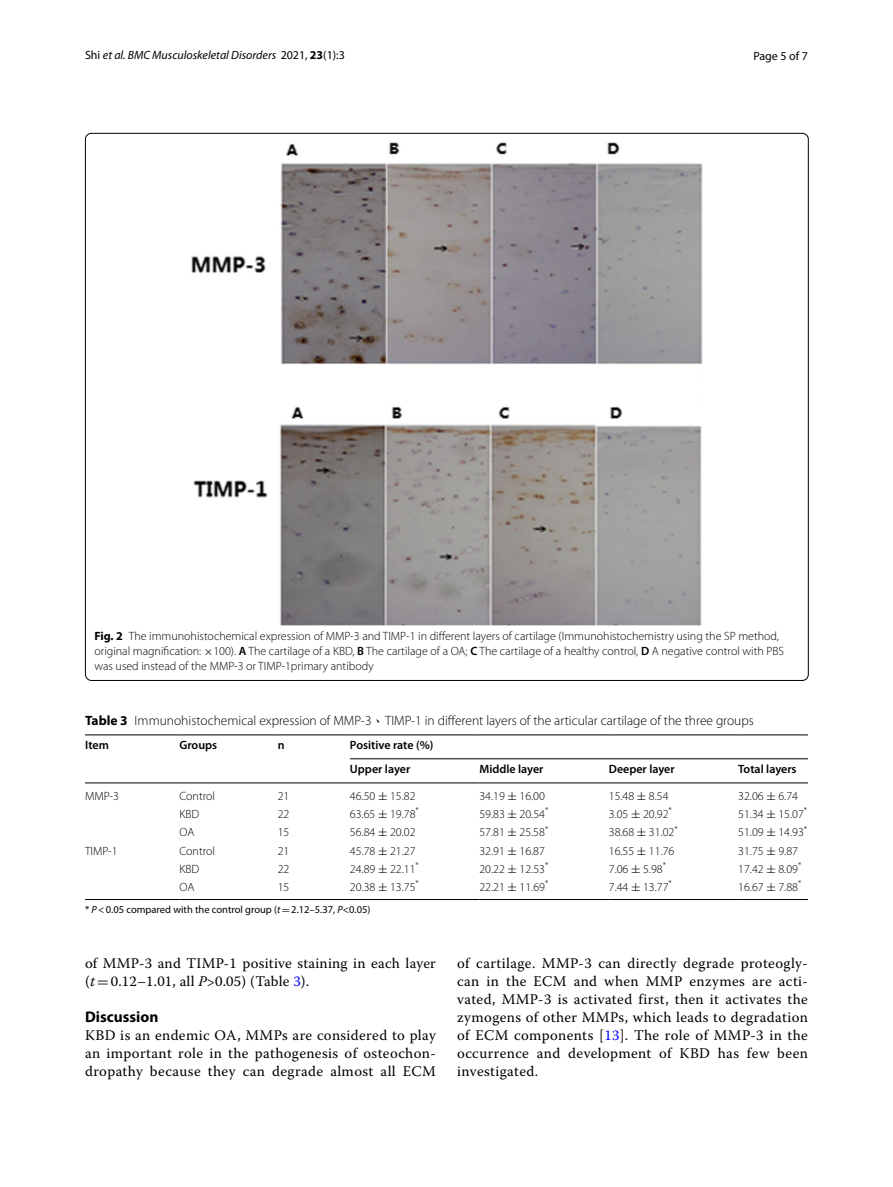
<style>
.page{position:relative;width:893px;height:1187px;background:#fff}
.page>*{position:absolute;margin:0;border:0;box-sizing:border-box;transform-origin:0 0}
.t1{font:700 15.45px "Myriad Pro";color:#000}
.t2{font:14.7px/18px "Warnock Pro";letter-spacing:.025em;color:#000;text-align:justify}
.t3{font:300 13.5px "Myriad Pro";color:#000}
.t4{font:300 12px/15px "Myriad Pro";color:#000}
.t5{font:600 12px/23.9px "Myriad Pro";color:#000}
.t6{font:italic 12px "Myriad Pro";color:#000}
.t7{font:12px "Myriad Pro";color:#000}
.t8{font:10.5px "Myriad Pro";color:#000}
.s1{font-style:normal}
.s2{font-weight:700;font-style:normal}
.s3{font-weight:700}
.s4{font-family:"MTSY";font-weight:400}
.s5{font-weight:600}
.s6{font-family:"Code 2000";font-weight:400}
.s7{font-style:italic}
.s8{font-family:"MTSY"}
.s9{color:#00f}
</style>
<div class="page">
<img style="left:192px;top:142px;width:510px;height:483px">
<hr style="left:85px;top:734px;width:94px;height:1px;background:#000">
<hr style="left:85px;top:782px;width:94px;height:1px;background:#000">
<hr style="left:179px;top:734px;width:99px;height:1px;background:#000">
<hr style="left:179px;top:782px;width:99px;height:1px;background:#000">
<hr style="left:278px;top:734px;width:72px;height:1px;background:#000">
<hr style="left:278px;top:782px;width:72px;height:1px;background:#000">
<hr style="left:350px;top:734px;width:129px;height:1px;background:#000">
<hr style="left:479px;top:734px;width:130px;height:1px;background:#000">
<hr style="left:609px;top:734px;width:129px;height:1px;background:#000">
<hr style="left:738px;top:734px;width:70px;height:1px;background:#000">
<hr style="left:350px;top:782px;width:129px;height:1px;background:#000">
<hr style="left:479px;top:782px;width:130px;height:1px;background:#000">
<hr style="left:609px;top:782px;width:129px;height:1px;background:#000">
<hr style="left:738px;top:782px;width:70px;height:1px;background:#000">
<hr style="left:85px;top:899px;width:94px;height:1px;background:#000">
<hr style="left:179px;top:899px;width:99px;height:1px;background:#000">
<hr style="left:278px;top:899px;width:72px;height:1px;background:#000">
<hr style="left:350px;top:899px;width:129px;height:1px;background:#000">
<hr style="left:479px;top:899px;width:130px;height:1px;background:#000">
<hr style="left:609px;top:899px;width:129px;height:1px;background:#000">
<hr style="left:738px;top:899px;width:70px;height:1px;background:#000">
<hr style="left:350px;top:758px;width:458px;height:1px;background:#000">
<p class="t6" style="left:85px;top:48px;width:261px"><span class="s1">Shi</span> et al. BMC Musculoskeletal Disorders <span class="s1">2021,</span> <span class="s2">23</span><span class="s1">(1):3</span></p>
<p class="t7" style="left:753px;top:48px;width:56px">Page 5 of 7</p>
<p class="t4" style="left:94px;top:629px;width:691px"><span class="s3">Fig. 2</span> The immunohistochemical expression of MMP-3 and TIMP-1 in different layers of cartilage (Immunohistochemistry using the SP method, original magnification: <span class="s4">×</span>100). <span class="s5">A</span> The cartilage of a KBD, <span class="s5">B</span> The cartilage of a OA; <span class="s5">C</span> The cartilage of a healthy control, <span class="s5">D</span> A negative control with PBS was used instead of the MMP-3 or TIMP-1primary antibody</p>
<p class="t3" style="left:85px;top:713px;width:670px"><span class="s3">Table 3</span> Immunohistochemical expression of MMP-3<span class="s6">、</span>TIMP-1 in different layers of the articular cartilage of the three groups</p>
<p class="t5" style="left:85px;top:733px;width:25px">Item</p>
<p class="t5" style="left:179px;top:733px;width:39px">Groups</p>
<p class="t5" style="left:278px;top:733px;width:8px">n</p>
<p class="t5" style="left:350px;top:733px;width:85px">Positive rate (%)<br>Upper layer</p>
<p class="t5" style="left:479px;top:756px;width:66px">Middle layer</p>
<p class="t5" style="left:609px;top:756px;width:67px">Deeper layer</p>
<p class="t5" style="left:738px;top:756px;width:60px">Total layers</p>
<p class="t4" style="left:85px;top:788px;width:35px">MMP-3</p>
<p class="t4" style="left:179px;top:788px;width:37px">Control</p>
<p class="t4" style="left:278px;top:788px;width:13px">21</p>
<p class="t4" style="left:350px;top:788px;width:67px">46.50 <span class="s4">±</span> 15.82</p>
<p class="t4" style="left:479px;top:788px;width:67px">34.19 <span class="s4">±</span> 16.00</p>
<p class="t4" style="left:609px;top:788px;width:61px">15.48 <span class="s4">±</span> 8.54</p>
<p class="t4" style="left:738px;top:788px;width:61px">32.06 <span class="s4">±</span> 6.74</p>
<p class="t4" style="left:179px;top:806px;width:21px">KBD</p>
<p class="t4" style="left:278px;top:806px;width:13px">22</p>
<p class="t4" style="left:350px;top:806px;width:70px">63.65 <span class="s4">±</span> 19.78<sup>*</sup></p>
<p class="t4" style="left:479px;top:806px;width:70px">59.83 <span class="s4">±</span> 20.54<sup>*</sup></p>
<p class="t4" style="left:609px;top:806px;width:65px">3.05 <span class="s4">±</span> 20.92<sup>*</sup></p>
<p class="t4" style="left:738px;top:806px;width:70px">51.34 <span class="s4">±</span> 15.07<sup>*</sup></p>
<p class="t4" style="left:179px;top:825px;width:16px">OA</p>
<p class="t4" style="left:278px;top:825px;width:13px">15</p>
<p class="t4" style="left:350px;top:825px;width:67px">56.84 <span class="s4">±</span> 20.02</p>
<p class="t4" style="left:479px;top:825px;width:70px">57.81 <span class="s4">±</span> 25.58<sup>*</sup></p>
<p class="t4" style="left:609px;top:825px;width:70px">38.68 <span class="s4">±</span> 31.02<sup>*</sup></p>
<p class="t4" style="left:738px;top:825px;width:70px">51.09 <span class="s4">±</span> 14.93<sup>*</sup></p>
<p class="t4" style="left:85px;top:843px;width:34px">TIMP-1</p>
<p class="t4" style="left:179px;top:843px;width:37px">Control</p>
<p class="t4" style="left:278px;top:843px;width:13px">21</p>
<p class="t4" style="left:350px;top:843px;width:67px">45.78 <span class="s4">±</span> 21.27</p>
<p class="t4" style="left:479px;top:843px;width:67px">32.91 <span class="s4">±</span> 16.87</p>
<p class="t4" style="left:609px;top:843px;width:67px">16.55 <span class="s4">±</span> 11.76</p>
<p class="t4" style="left:738px;top:843px;width:61px">31.75 <span class="s4">±</span> 9.87</p>
<p class="t4" style="left:179px;top:861px;width:21px">KBD</p>
<p class="t4" style="left:278px;top:861px;width:13px">22</p>
<p class="t4" style="left:350px;top:861px;width:70px">24.89 <span class="s4">±</span> 22.11<sup>*</sup></p>
<p class="t4" style="left:479px;top:861px;width:70px">20.22 <span class="s4">±</span> 12.53<sup>*</sup></p>
<p class="t4" style="left:609px;top:861px;width:59px">7.06 <span class="s4">±</span> 5.98<sup>*</sup></p>
<p class="t4" style="left:738px;top:861px;width:65px">17.42 <span class="s4">±</span> 8.09<sup>*</sup></p>
<p class="t4" style="left:179px;top:879px;width:16px">OA</p>
<p class="t4" style="left:278px;top:879px;width:13px">15</p>
<p class="t4" style="left:350px;top:879px;width:70px">20.38 <span class="s4">±</span> 13.75<sup>*</sup></p>
<p class="t4" style="left:479px;top:879px;width:70px">22.21 <span class="s4">±</span> 11.69<sup>*</sup></p>
<p class="t4" style="left:609px;top:879px;width:65px">7.44 <span class="s4">±</span> 13.77<sup>*</sup></p>
<p class="t4" style="left:738px;top:879px;width:65px">16.67 <span class="s4">±</span> 7.88<sup>*</sup></p>
<p class="t8" style="left:85px;top:903px;width:287px">* <span class="s7">P</span>&lt;0.05 compared with the control group (<span class="s7">t</span><span class="s8">=</span>2.12–5.37, <span class="s7">P</span>&lt;0.05)</p>
<p class="t2" style="left:85px;top:954px;width:352px">of MMP-3 and TIMP-1 positive staining in each layer (<span class="s7">t</span><span class="s8">=</span>0.12–1.01, all <span class="s7">P</span>&gt;0.05) (Table <span class="s9">3</span>).</p>
<p class="t1" style="left:85px;top:1006px;width:75px">Discussion</p>
<p class="t2" style="left:85px;top:1026px;width:352px">KBD is an endemic OA, MMPs are considered to play an important role in the pathogenesis of osteochon&shy;dropathy because they can degrade almost all ECM</p>
<p class="t2" style="left:457px;top:954px;width:352px">of cartilage. MMP-3 can directly degrade proteogly&shy;can in the ECM and when MMP enzymes are acti&shy;vated, MMP-3 is activated first, then it activates the zymogens of other MMPs, which leads to degradation of ECM components [<span class="s9">13</span>]. The role of MMP-3 in the occurrence and development of KBD has few been investigated.</p>
</div>
